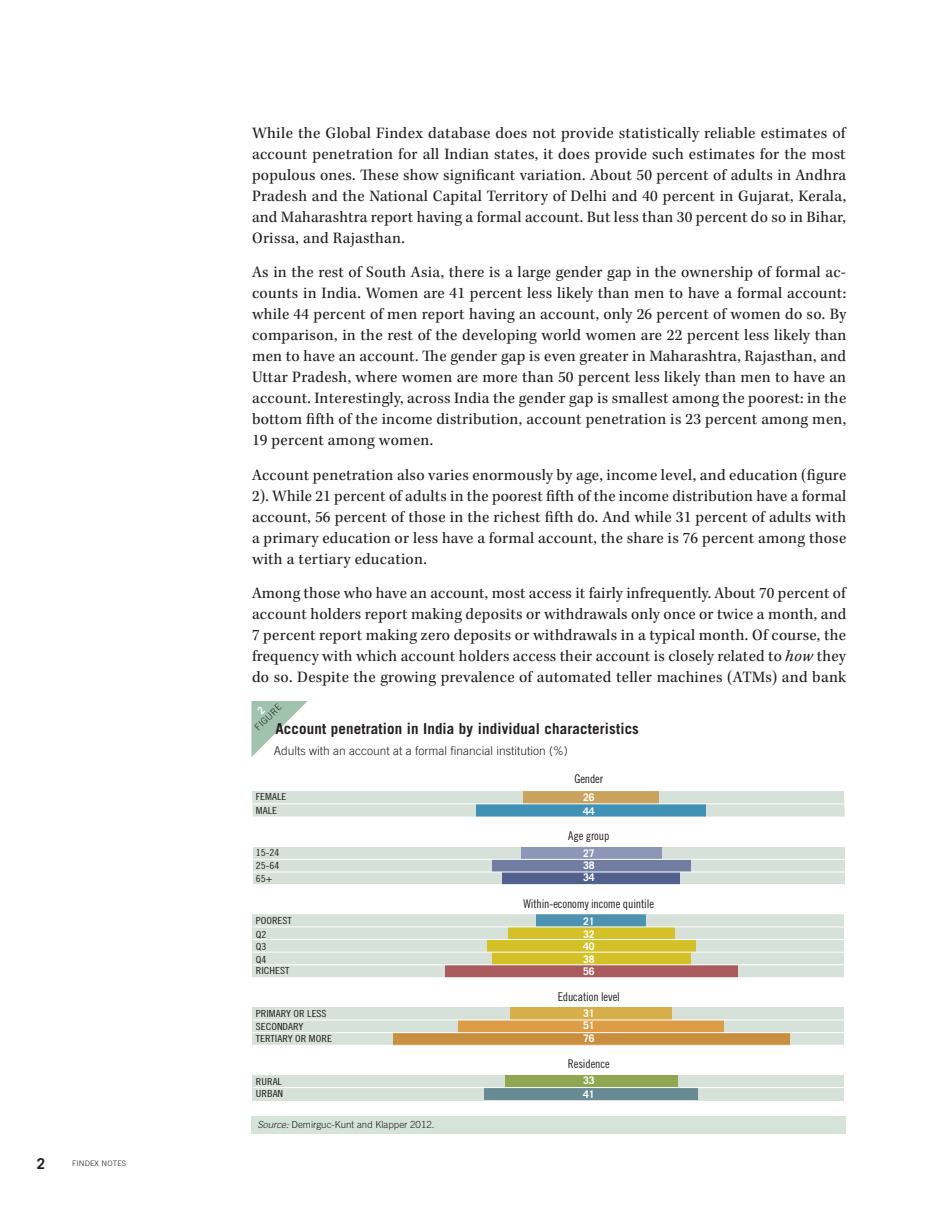
<style>
.page{position:relative;width:936px;height:1224px;background:#fff}
.page>*{position:absolute;margin:0;border:0;box-sizing:border-box;transform-origin:0 0}
.TEXT_11pt{font:16.5px/21px "Kepler Std Scn";letter-spacing:.015em;color:#231f20;text-align:justify;scale:1.05 1}
.TEXT_11pt-2{font:16.5px/21px "Kepler Std Scn";letter-spacing:.015em;color:#231f20;text-align:justify;scale:1.06 1}
.TEXT_11pt-3{font:16.5px/21px "Kepler Std Scn";letter-spacing:.015em;color:#231f20;text-align:justify;scale:1.04 1}
.FIG_title{font:700 15px "Trade Gothic LT Std";letter-spacing:.01em;color:#231f20}
.Chapter_title{font:700 15px "Trade Gothic LT Std";color:#231f20}
.t1{font:12px "Trade Gothic LT Std Cn 18";letter-spacing:-.01em;color:#231f20}
.FIG_units{font:300 12px "Trade Gothic LT Std";color:#231f20}
.t2{font:700 10.5px/12.6px "Trade Gothic LT Std";color:#fff;text-align:justify}
.t3{font:9.75px/13px "Trade Gothic LT Std Cn 18";color:#231f20;scale:1.15 1}
.FIG_source{font:300 9.75px "Trade Gothic LT Std";color:#231f20}
.t4{font:300 9px "Trade Gothic LT Std";color:#231f20}
.t5{font:300 7.5px "Trade Gothic LT Std";letter-spacing:.02em;color:#231f20;scale:1.05 1}
.s1{font-family:"Kepler Std Scn It Capt"}
.s2{font-style:italic}
</style>
<div class="page">
<div style="left:251px;top:1116px;width:595px;height:18px;background:#d5e3d9"></div>
<div style="left:253px;top:847px;width:591px;height:38px;background:#d6e2d9"></div>
<div style="left:253px;top:914px;width:591px;height:63px;background:#d6e2d9"></div>
<div style="left:253px;top:1007px;width:591px;height:38px;background:#d6e2d9"></div>
<div style="left:253px;top:1075px;width:591px;height:26px;background:#d6e2d9"></div>
<svg style="left:252px;top:791px;width:593px;height:26px;background:#d6e2da"></svg>
<div style="left:524px;top:791px;width:135px;height:13px;background:#c9a35d"></div>
<div style="left:477px;top:804px;width:229px;height:13px;background:#4091b6"></div>
<div style="left:521px;top:847px;width:141px;height:12px;background:#8c97b8"></div>
<div style="left:492px;top:859px;width:199px;height:13px;background:#717ea1"></div>
<div style="left:503px;top:872px;width:177px;height:13px;background:#52608d"></div>
<div style="left:537px;top:914px;width:109px;height:13px;background:#4e92b2"></div>
<div style="left:508px;top:927px;width:167px;height:12px;background:#d3c127"></div>
<div style="left:487px;top:939px;width:209px;height:13px;background:#d3c127"></div>
<div style="left:492px;top:952px;width:199px;height:13px;background:#d3c127"></div>
<div style="left:445px;top:965px;width:293px;height:13px;background:#a95a5c"></div>
<div style="left:511px;top:1007px;width:161px;height:13px;background:#d6af4a"></div>
<div style="left:459px;top:1020px;width:265px;height:13px;background:#dd9d46"></div>
<div style="left:393px;top:1033px;width:397px;height:12px;background:#c98f3f"></div>
<div style="left:505px;top:1075px;width:173px;height:13px;background:#8fa751"></div>
<div style="left:485px;top:1088px;width:213px;height:12px;background:#688a94"></div>
<hr style="left:252px;top:859px;width:593px;height:1px;background:#fff">
<hr style="left:252px;top:884px;width:592px;height:1px;background:#fff">
<hr style="left:252px;top:872px;width:593px;height:1px;background:#fff">
<hr style="left:252px;top:977px;width:593px;height:1px;background:#fff">
<hr style="left:253px;top:927px;width:592px;height:1px;background:#fff">
<hr style="left:253px;top:939px;width:592px;height:1px;background:#fff">
<hr style="left:253px;top:952px;width:592px;height:1px;background:#fff">
<hr style="left:253px;top:964px;width:592px;height:1px;background:#fff">
<hr style="left:253px;top:1020px;width:592px;height:1px;background:#fff">
<hr style="left:253px;top:1032px;width:592px;height:1px;background:#fff">
<hr style="left:253px;top:1087px;width:592px;height:1px;background:#fff">
<hr style="left:252px;top:803px;width:594px;height:1px;background:#fff">
<svg style="left:251px;top:701px;width:57px;height:56px"></svg>
<p class="Chapter_title" style="left:37px;top:1154px;width:10px">2</p>
<p class="t5" style="left:72px;top:1159px;width:53px">FINDEX NOTES</p>
<p class="TEXT_11pt-2" style="left:252px;top:122px;width:562px">While the Global Findex database does not provide statistically reliable estimates of account penetration for all Indian states, it does provide such estimates for the most populous ones. These show significant variation. About 50 percent of adults in Andhra Pradesh and the National Capital Territory of Delhi and 40 percent in Gujarat, Kerala, and Maharashtra report having a formal account. But less than 30 percent do so in Bihar, Orissa, and Rajasthan.</p>
<p class="TEXT_11pt" style="left:252px;top:262px;width:568px">As in the rest of South Asia, there is a large gender gap in the ownership of formal ac&shy;counts in India. Women are 41 percent less likely than men to have a formal account: while 44 percent of men report having an account, only 26 percent of women do so. By comparison, in the rest of the developing world women are 22 percent less likely than men to have an account. The gender gap is even greater in Maharashtra, Rajasthan, and Uttar Pradesh, where women are more than 50 percent less likely than men to have an account. Interestingly, across India the gender gap is smallest among the poorest: in the bottom fifth of the income distribution, account penetration is 23 percent among men, 19 percent among women.</p>
<p class="TEXT_11pt" style="left:252px;top:464px;width:568px">Account penetration also varies enormously by age, income level, and education (figure 2). While 21 percent of adults in the poorest fifth of the income distribution have a formal account, 56 percent of those in the richest fifth do. And while 31 percent of adults with a primary education or less have a formal account, the share is 76 percent among those with a tertiary education.</p>
<p class="TEXT_11pt-3" style="left:252px;top:583px;width:573px">Among those who have an account, most access it fairly infrequently. About 70 percent of account holders report making deposits or withdrawals only once or twice a month, and 7 percent report making zero deposits or withdrawals in a typical month. Of course, the frequency with which account holders access their account is closely related to <span class="s1">how</span> they do so. Despite the growing prevalence of automated teller machines (ATMs) and bank</p>
<p class="t4" style="left:253px;top:725px;width:35px;rotate:-45deg">FIGURE</p>
<p class="FIG_title" style="left:275px;top:720px;width:365px">Account penetration in India by individual characteristics</p>
<p class="FIG_units" style="left:274px;top:743px;width:296px">Adults with an account at a formal financial institution (%)</p>
<p class="t3" style="left:256px;top:790px;width:28px;line-height:14.1px">FEMALE<br>MALE</p>
<p class="t3" style="left:256px;top:846px;width:22px;text-align:justify">15-24<br>25-64<br>65+</p>
<p class="t3" style="left:256px;top:914px;width:33px">POOREST<br>Q2<br>Q3<br>Q4</p>
<p class="t3" style="left:256px;top:964px;width:31px">RICHEST</p>
<p class="t3" style="left:256px;top:1007px;width:63px">PRIMARY OR LESS</p>
<p class="t3" style="left:256px;top:1032px;width:68px">TERTIARY OR MORE</p>
<p class="t3" style="left:256px;top:1020px;width:43px">SECONDARY</p>
<p class="t3" style="left:256px;top:1075px;width:24px">RURAL</p>
<p class="t3" style="left:256px;top:1087px;width:25px">URBAN</p>
<p class="FIG_source" style="left:257px;top:1119px;width:179px"><span class="s2">Source:</span> Demirguc-Kunt and Klapper 2012.</p>
<p class="t1" style="left:574px;top:772px;width:30px">Gender</p>
<p class="t2" style="left:583px;top:790px;width:13px;line-height:13.6px">26<br>44</p>
<p class="t1" style="left:568px;top:829px;width:43px">Age group</p>
<p class="t2" style="left:583px;top:847px;width:13px">27<br>38<br>34</p>
<p class="t2" style="left:583px;top:915px;width:13px">21<br>32<br>40<br>38<br>56</p>
<p class="t2" style="left:583px;top:1006px;width:13px">31<br>51<br>76</p>
<p class="t2" style="left:583px;top:1074px;width:13px;line-height:13.4px">33<br>41</p>
<p class="t1" style="left:524px;top:896px;width:132px">Within-economy income quintile</p>
<p class="t1" style="left:558px;top:989px;width:64px">Education level</p>
<p class="t1" style="left:568px;top:1057px;width:43px">Residence</p>
</div>
